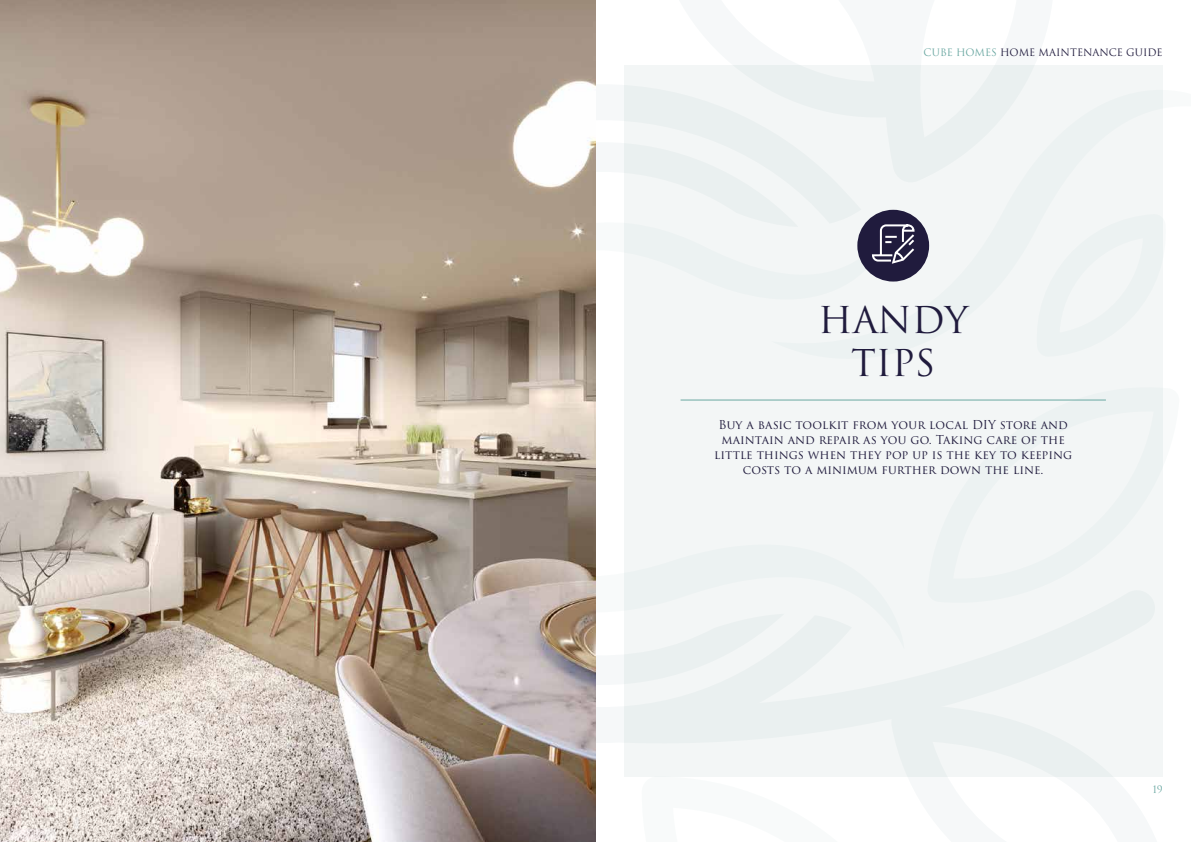
<style>
.page{position:relative;width:1191px;height:842px;background:#fff}
.page>*{position:absolute;margin:0;border:0;box-sizing:border-box;transform-origin:0 0}
.t1{font:36px/43.2px "Trajan Pro 3";color:#201b3d;text-align:center}
.t2{font:12px/15px "Trajan Pro 3";color:#201b3d;text-align:center}
.t3{font:10px "Trajan Pro 3";color:#201b3d}
.t4{font:10px "Trajan Pro 3";color:#6ba8a2}
.s1{color:#6ba8a2}
</style>
<div class="page">
<div style="left:624px;top:65px;width:538px;height:712px;background:#f3f6f6"></div>
<svg style="left:927px;top:385px;width:236px;height:219px"></svg>
<hr style="left:680px;top:400px;width:426px;height:1px;background:#6ba8a2">
<div style="left:857px;top:210px;width:72px;height:72px;background:#201b3d;border-radius:50%"></div>
<img style="left:0;top:0;width:595px;height:842px">
<svg style="left:474px;top:221px;width:442px;height:81px"></svg>
<p class="t3" style="left:923px;top:45px;width:240px"><span class="s1">CUBE HOMES</span> HOME MAINTENANCE GUIDE</p>
<h1 class="t1" style="left:818px;top:300px;width:151px">HANDY<br>TIPS</h1>
<p class="t2" style="left:714px;top:417px;width:359px">Buy a basic toolkit from your local DIY store and maintain and repair as you go. Taking care of the little things when they pop up is the key to keeping costs to a minimum further down the line.</p>
<p class="t4" style="left:1152px;top:782px;width:11px">19</p>
</div>
